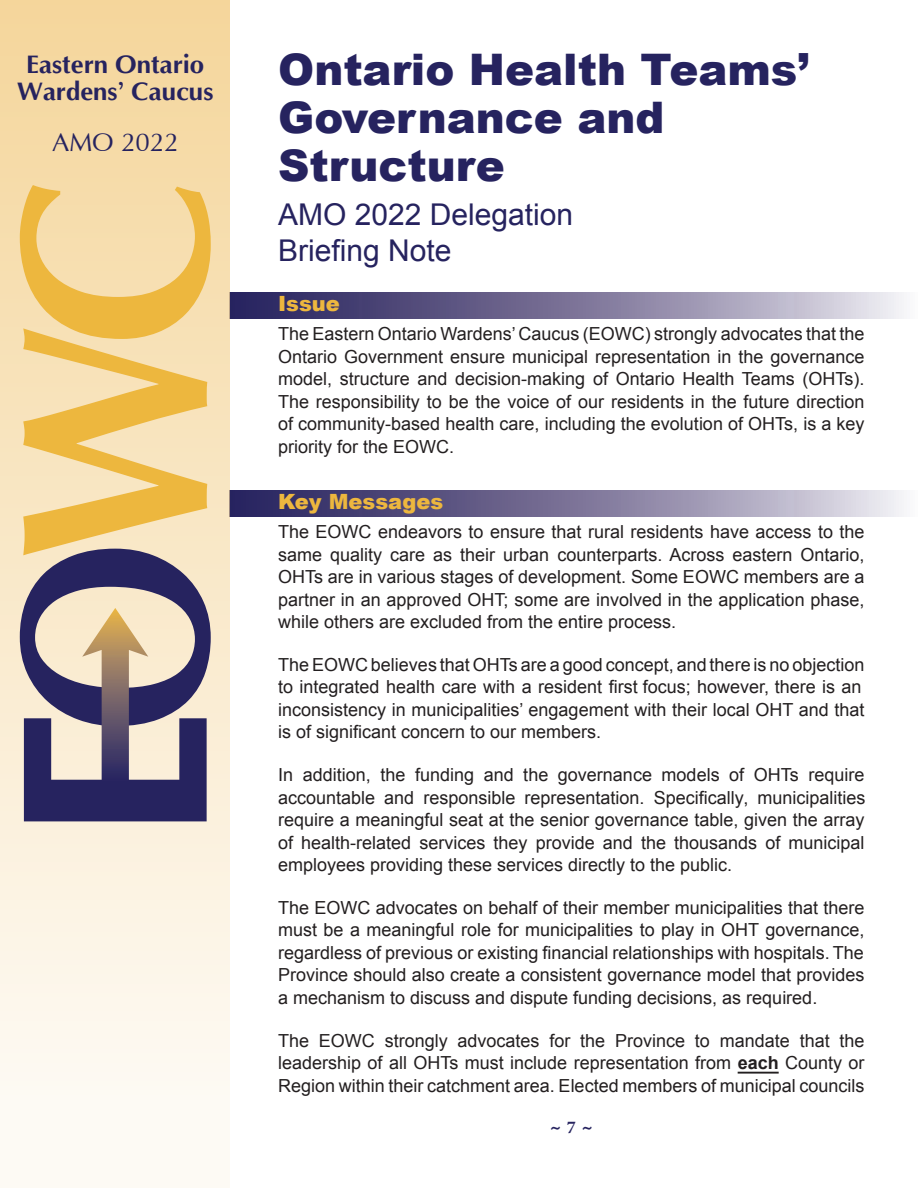
<style>
.page{position:relative;width:918px;height:1188px;background:#fff}
.page>*{position:absolute;margin:0;border:0;box-sizing:border-box;transform-origin:0 0}
.t1{font:900 43.5px/48px "Arial";color:#26235f}
.t2{font:30px/36px "Arial";color:#26235f}
.t3{font:700 25.8px/27px "Optima";color:#26235f;text-align:center}
.t4{font:25.8px "Optima";color:#26235f}
.t5{font:900 21px "Arial";color:#edb73e}
.t6{font:18px/22.5px "Arial";color:#231f20;text-align:justify}
.t7{font:700 18px "Optima";color:#26235f}
.s1{font-family:"American Typewriter";font-weight:400}
.s2{font-weight:700}
.s3{font-family:"Minion Pro"}
</style>
<div class="page">
<svg style="left:230px;top:293px;width:674px;height:25px;background:#7f799d"></svg>
<svg style="left:230px;top:490px;width:674px;height:26px;background:#7f799d"></svg>
<hr style="left:738px;top:1072px;width:41px;height:2px;background:#231f20">
<div style="left:0;top:0;width:230px;height:1188px;background:linear-gradient(to bottom,#f5d69c,#fefcfa)"></div>
<svg style="left:20px;top:185px;width:191px;height:636px;background:#c7af8c"></svg>
<h3 class="t3" style="left:17px;top:52px;width:198px">Eastern Ontario<br>Wardens<span class="s1">’</span> Caucus</h3>
<h3 class="t4" style="left:52px;top:129px;width:128px">AMO 2022</h3>
<h1 class="t1" style="left:278px;top:44px;width:533px">Ontario Health Teams’<br>Governance and<br>Structure</h1>
<h2 class="t2" style="left:278px;top:196px;width:297px">AMO 2022 Delegation<br>Briefing Note</h2>
<p class="t5" style="left:278px;top:288px;width:63px">Issue</p>
<p class="t6" style="left:278px;top:323px;width:588px">The Eastern Ontario Wardens’ Caucus (EOWC) strongly advocates that the Ontario Government ensure municipal representation in the governance model, structure and decision-making of Ontario Health Teams (OHTs).<br>The responsibility to be the voice of our residents in the future direction of community-based health care, including the evolution of OHTs, is a key priority for the EOWC.</p>
<p class="t5" style="left:278px;top:486px;width:167px">Key Messages</p>
<p class="t6" style="left:278px;top:521px;width:588px">The EOWC endeavors to ensure that rural residents have access to the same quality care as their urban counterparts. Across eastern Ontario, OHTs are in various stages of development. Some EOWC members are a partner in an approved OHT; some are involved in the application phase, while others are excluded from the entire process.</p>
<p class="t6" style="left:278px;top:654px;width:588px;text-align:left">The EOWC believes that OHTs are a good concept, and there is no objection to integrated health care with a resident first focus; however, there is an inconsistency in municipalities’ engagement with their local OHT and that is of significant concern to our members.</p>
<p class="t6" style="left:278px;top:764px;width:589px">In addition, the funding and the governance models of OHTs require accountable and responsible representation. Specifically, municipalities require a meaningful seat at the senior governance table, given the array of health-related services they provide and the thousands of municipal employees providing these services directly to the public.</p>
<p class="t6" style="left:278px;top:897px;width:588px">The EOWC advocates on behalf of their member municipalities that there must be a meaningful role for municipalities to play in OHT governance, regardless of previous or existing financial relationships with hospitals. The Province should also create a consistent governance model that provides a mechanism to discuss and dispute funding decisions, as required.</p>
<p class="t6" style="left:278px;top:1029px;width:588px">The EOWC strongly advocates for the Province to mandate that the leadership of all OHTs must include representation from <span class="s2">each</span> County or Region within their catchment area. Elected members of municipal councils</p>
<p class="t7" style="left:550px;top:1117px;width:44px">~ <span class="s3">7</span> ~</p>
</div>
